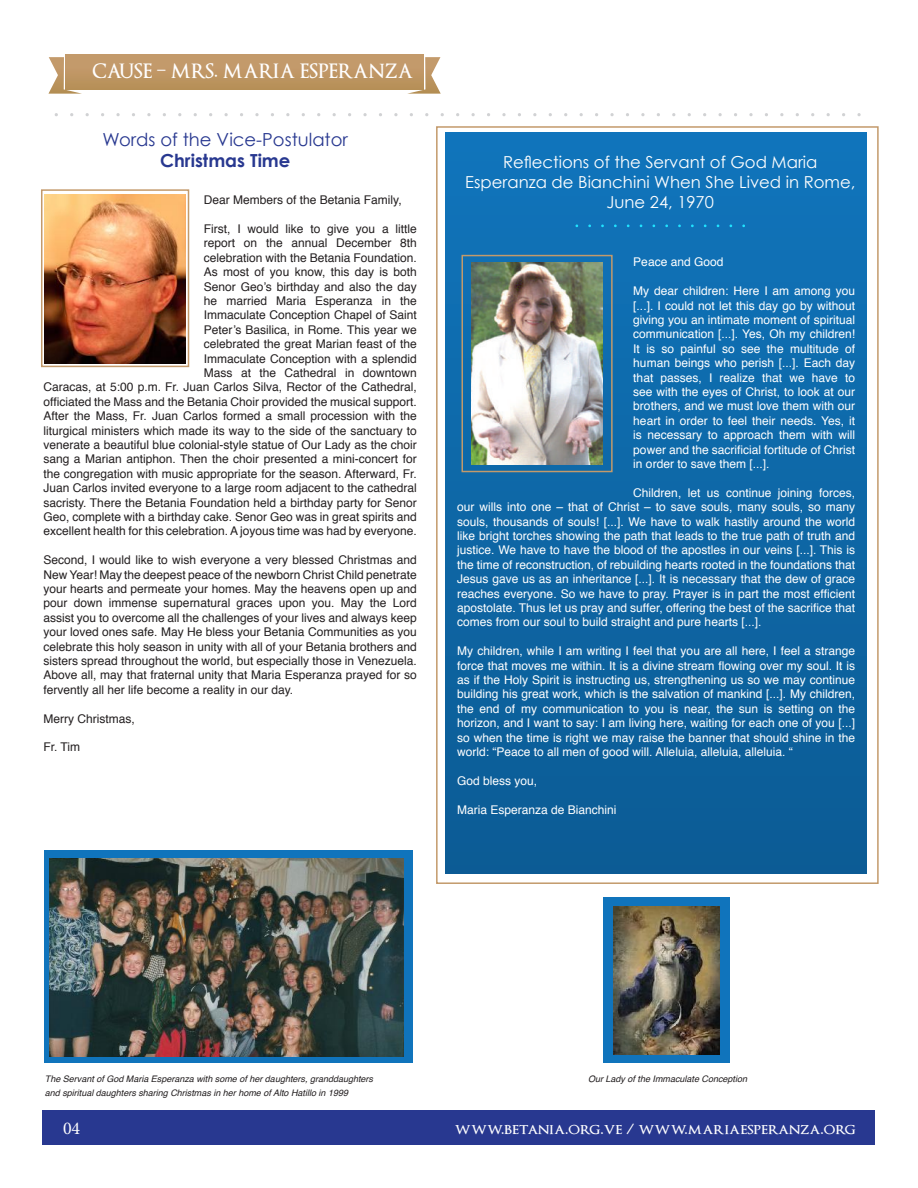
<style>
.page{position:relative;width:918px;height:1188px;background:#fff}
.page>*{position:absolute;margin:0;border:0;box-sizing:border-box;transform-origin:0 0}
.t1{font:600 19.5px "Optimus Princeps";color:#fff}
.t2{font:18px "Century Gothic";color:#283890}
.t3{font:700 18px "Century Gothic";color:#283890}
.t4{font:18px "Minion Pro";color:#fff}
.t5{font:16.5px/19.8px "Century Gothic";color:#fff;text-align:center}
.t6{font:600 16.5px "Optimus Princeps";color:#fff}
.t7{font:12px/14.4px "Helvetica";color:#231f20;text-align:right}
.t8{font:12px/14.4px "Helvetica";color:#fff;text-align:justify}
.t9{font:italic 9px/13.5px "Helvetica";color:#231f20}
</style>
<div class="page">
<div style="left:436px;top:126px;width:443px;height:758px;border:2px solid #c39a6b"></div>
<svg style="left:48px;top:57px;width:34px;height:37px"></svg>
<svg style="left:407px;top:57px;width:34px;height:37px"></svg>
<div style="left:65px;top:55px;width:358px;height:34px;background:linear-gradient(to right,#bf9664,#bf9664)"></div>
<div style="left:43px;top:1110px;width:832px;height:35px;background:#283890"></div>
<div style="left:446px;top:132px;width:421px;height:741px;background:linear-gradient(to bottom,#1074bb,#0c5b94)"></div>
<img style="left:45px;top:194px;width:141px;height:169px">
<div style="left:41px;top:189px;width:148px;height:178px;border:2px solid #c39a6b"></div>
<img style="left:471px;top:262px;width:132px;height:203px">
<div style="left:462px;top:255px;width:151px;height:217px;border:2px solid #c39a6b"></div>
<div style="left:44px;top:850px;width:368px;height:213px;background:#1074bc"></div>
<div style="left:603px;top:898px;width:127px;height:165px;background:#1074bc"></div>
<img style="left:50px;top:858px;width:354px;height:199px">
<img style="left:613px;top:906px;width:107px;height:149px">
<p class="t1" style="left:92px;top:60px;width:322px">CAUSE – MRS. MARIA ESPERANZA</p>
<p class="t2" style="left:103px;top:128px;width:247px">Words of the Vice-Postulator</p>
<p class="t3" style="left:160px;top:149px;width:132px">Christmas Time</p>
<p class="t7" style="left:204px;top:193px;width:199px">Dear Members of the Betania Family,</p>
<p class="t7" style="left:43px;top:222px;width:375px">First, I would like to give you a little<br>report on the annual December 8th<br>celebration with the Betania Foundation.<br>As most of you know, this day is both<br>Senor Geo’s birthday and also the day<br>he married Maria Esperanza in the<br>Immaculate Conception Chapel of Saint<br>Peter’s Basilica, in Rome. This year we<br>celebrated the great Marian feast of the<br>Immaculate Conception with a splendid<br>Mass at the Cathedral in downtown<br>Caracas, at 5:00 p.m. Fr. Juan Carlos Silva, Rector of the Cathedral, officiated the Mass and the Betania Choir provided the musical support.<br>After the Mass, Fr. Juan Carlos formed a small procession with the liturgical ministers which made its way to the side of the sanctuary to venerate a beautiful blue colonial-style statue of Our Lady as the choir sang a Marian antiphon. Then the choir presented a mini-concert for the congregation with music appropriate for the season. Afterward, Fr.<br>Juan Carlos invited everyone to a large room adjacent to the cathedral sacristy. There the Betania Foundation held a birthday party for Senor Geo, complete with a birthday cake. Senor Geo was in great spirits and excellent health for this celebration. A joyous time was had by everyone.</p>
<p class="t7" style="left:43px;top:553px;width:375px;text-align:justify">Second, I would like to wish everyone a very blessed Christmas and New Year! May the deepest peace of the newborn Christ Child penetrate your hearts and permeate your homes. May the heavens open up and pour down immense supernatural graces upon you. May the Lord assist you to overcome all the challenges of your lives and always keep your loved ones safe. May He bless your Betania Communities as you celebrate this holy season in unity with all of your Betania brothers and sisters spread throughout the world, but especially those in Venezuela.<br>Above all, may that fraternal unity that Maria Esperanza prayed for so fervently all her life become a reality in our day.</p>
<p class="t7" style="left:43px;top:712px;width:93px">Merry Christmas,</p>
<p class="t7" style="left:43px;top:740px;width:38px">Fr. Tim</p>
<p class="t5" style="left:465px;top:152px;width:392px">Reflections of the Servant of God Maria<br>Esperanza de Bianchini When She Lived in Rome,<br>June 24, 1970</p>
<p class="t8" style="left:633px;top:255px;width:92px">Peace and Good</p>
<p class="t8" style="left:633px;top:284px;width:223px">My dear children: Here I am among you [...]. I could not let this day go by without giving you an intimate moment of spiritual communication [...]. Yes, Oh my children!<br>It is so painful so see the multitude of human beings who perish [...]. Each day that passes, I realize that we have to see with the eyes of Christ, to look at our brothers, and we must love them with our heart in order to feel their needs. Yes, it is necessary to approach them with will power and the sacrificial fortitude of Christ in order to save them [...].</p>
<p class="t8" style="left:457px;top:486px;width:399px;text-indent:176px">Children, let us continue joining forces, our wills into one – that of Christ – to save souls, many souls, so many souls, thousands of souls! [...]. We have to walk hastily around the world like bright torches showing the path that leads to the true path of truth and justice. We have to have the blood of the apostles in our veins [...]. This is the time of reconstruction, of rebuilding hearts rooted in the foundations that Jesus gave us as an inheritance [...]. It is necessary that the dew of grace reaches everyone. So we have to pray. Prayer is in part the most efficient apostolate. Thus let us pray and suffer, offering the best of the sacrifice that comes from our soul to build straight and pure hearts [...].</p>
<p class="t8" style="left:457px;top:644px;width:399px">My children, while I am writing I feel that you are all here, I feel a strange force that moves me within. It is a divine stream flowing over my soul. It is as if the Holy Spirit is instructing us, strengthening us so we may continue building his great work, which is the salvation of mankind [...]. My children, the end of my communication to you is near, the sun is setting on the horizon, and I want to say: I am living here, waiting for each one of you [...] so when the time is right we may raise the banner that should shine in the world: “Peace to all men of good will. Alleluia, alleluia, alleluia. “</p>
<p class="t8" style="left:457px;top:774px;width:82px">God bless you,</p>
<p class="t8" style="left:457px;top:803px;width:161px">Maria Esperanza de Bianchini</p>
<p class="t9" style="left:45px;top:1072px;width:330px">The Servant of God Maria Esperanza with some of her daughters, granddaughters and spiritual daughters sharing Christmas in her home of Alto Hatillo in 1999</p>
<p class="t9" style="left:588px;top:1072px;width:161px">Our Lady of the Immaculate Conception</p>
<p class="t4" style="left:63px;top:1116px;width:19px">04</p>
<p class="t6" style="left:455px;top:1121px;width:402px">www.betania.org.ve / www.mariaesperanza.org</p>
</div>
